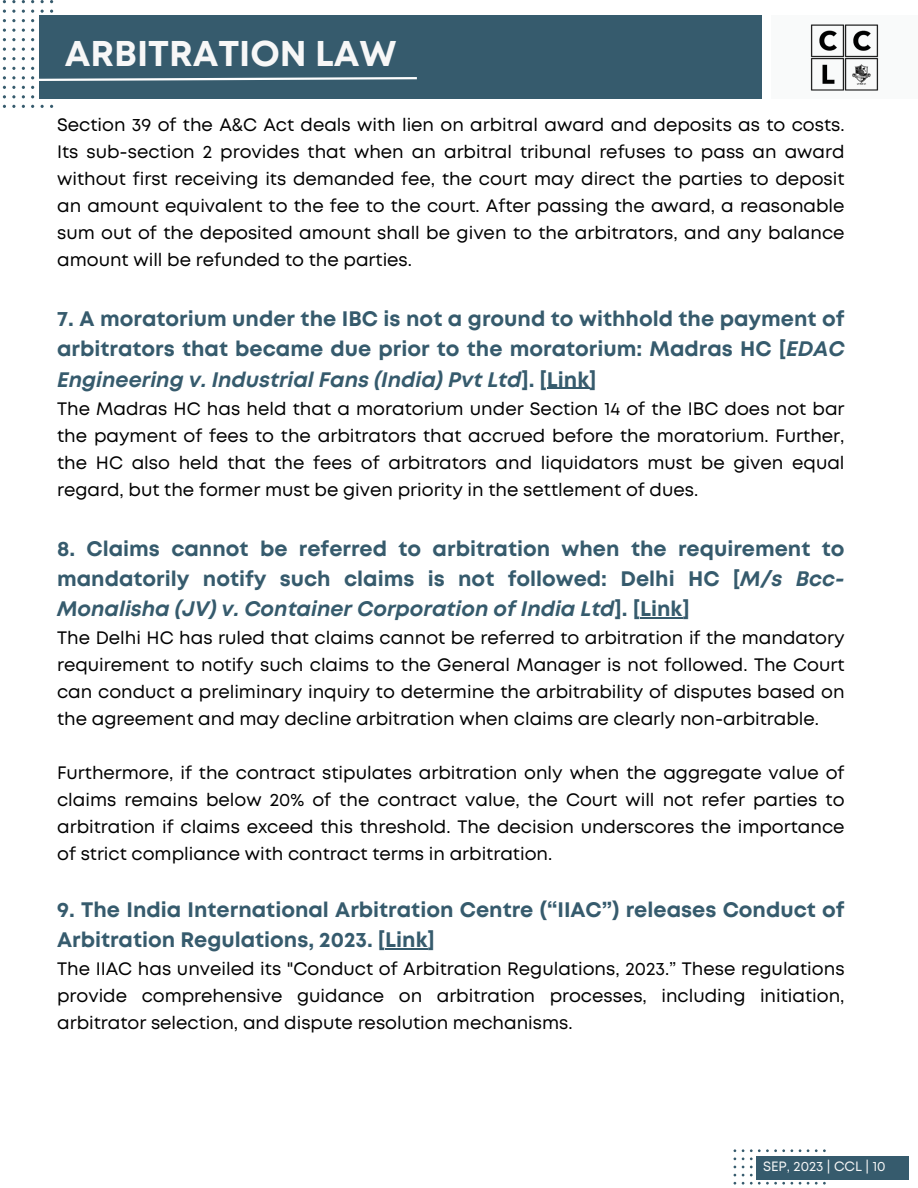
<style>
.page{position:relative;width:918px;height:1188px;background:#fff}
.page>*{position:absolute;margin:0;border:0;box-sizing:border-box;transform-origin:0 0}
.t1{font:700 35.7px "Mont";color:#f7f7f7}
.t2{font:700 21px/30.3px "Mont";color:#365b6d;text-align:justify}
.t3{font:18px/27px "Mont";color:#000;text-align:justify}
.t4{font:13.5px "Mont";color:#f7f7f7}
.s1{font-style:italic}
</style>
<div class="page">
<div style="left:39px;top:15px;width:722px;height:84px;background:#365b6d"></div>
<svg style="left:2px;top:0;width:415px;height:108px"></svg>
<svg style="left:734px;top:1149px;width:92px;height:36px"></svg>
<div style="left:756px;top:1157px;width:153px;height:23px;background:#365b6d"></div>
<div style="left:771px;top:15px;width:146px;height:84px;background:#f9fafa"></div>
<img style="left:810px;top:24px;width:69px;height:67px">
<hr style="left:547px;top:388px;width:42px;height:1px;background:#365b6d">
<hr style="left:640px;top:617px;width:42px;height:2px;background:#365b6d">
<hr style="left:385px;top:948px;width:43px;height:1px;background:#365b6d">
<p class="t1" style="left:65px;top:40px;width:334px">ARBITRATION LAW</p>
<p class="t3" style="left:57px;top:113px;width:789px">Section 39 of the A&amp;C Act deals with lien on arbitral award and deposits as to costs.<br>Its sub-section 2 provides that when an arbitral tribunal refuses to pass an award without first receiving its demanded fee, the court may direct the parties to deposit an amount equivalent to the fee to the court. After passing the award, a reasonable sum out of the deposited amount shall be given to the arbitrators, and any balance amount will be refunded to the parties.</p>
<p class="t2" style="left:57px;top:305px;width:789px">7. A moratorium under the IBC is not a ground to withhold the payment of arbitrators that became due prior to the moratorium: Madras HC [<span class="s1">EDAC Engineering v. Industrial Fans (India) Pvt Ltd</span>]. [Link]</p>
<p class="t3" style="left:57px;top:396px;width:789px">The Madras HC has held that a moratorium under Section 14 of the IBC does not bar the payment of fees to the arbitrators that accrued before the moratorium. Further, the HC also held that the fees of arbitrators and liquidators must be given equal regard, but the former must be given priority in the settlement of dues.</p>
<p class="t2" style="left:57px;top:535px;width:789px">8. Claims cannot be referred to arbitration when the requirement to mandatorily notify such claims is not followed: Delhi HC [<span class="s1">M/s Bcc-Monalisha (JV) v. Container Corporation of India Ltd</span>]. [Link]</p>
<p class="t3" style="left:57px;top:626px;width:789px">The Delhi HC has ruled that claims cannot be referred to arbitration if the mandatory requirement to notify such claims to the General Manager is not followed. The Court can conduct a preliminary inquiry to determine the arbitrability of disputes based on the agreement and may decline arbitration when claims are clearly non-arbitrable.</p>
<p class="t3" style="left:57px;top:761px;width:789px">Furthermore, if the contract stipulates arbitration only when the aggregate value of claims remains below 20% of the contract value, the Court will not refer parties to arbitration if claims exceed this threshold. The decision underscores the importance of strict compliance with contract terms in arbitration.</p>
<p class="t2" style="left:57px;top:896px;width:789px">9. The India International Arbitration Centre (“IIAC”) releases Conduct of<br>Arbitration Regulations, 2023. [Link]</p>
<p class="t3" style="left:57px;top:957px;width:789px">The IIAC has unveiled its "Conduct of Arbitration Regulations, 2023.” These regulations provide comprehensive guidance on arbitration processes, including initiation, arbitrator selection, and dispute resolution mechanisms.</p>
<p class="t4" style="left:763px;top:1161px;width:124px">SEP, 2023 | CCL | 10</p>
</div>
